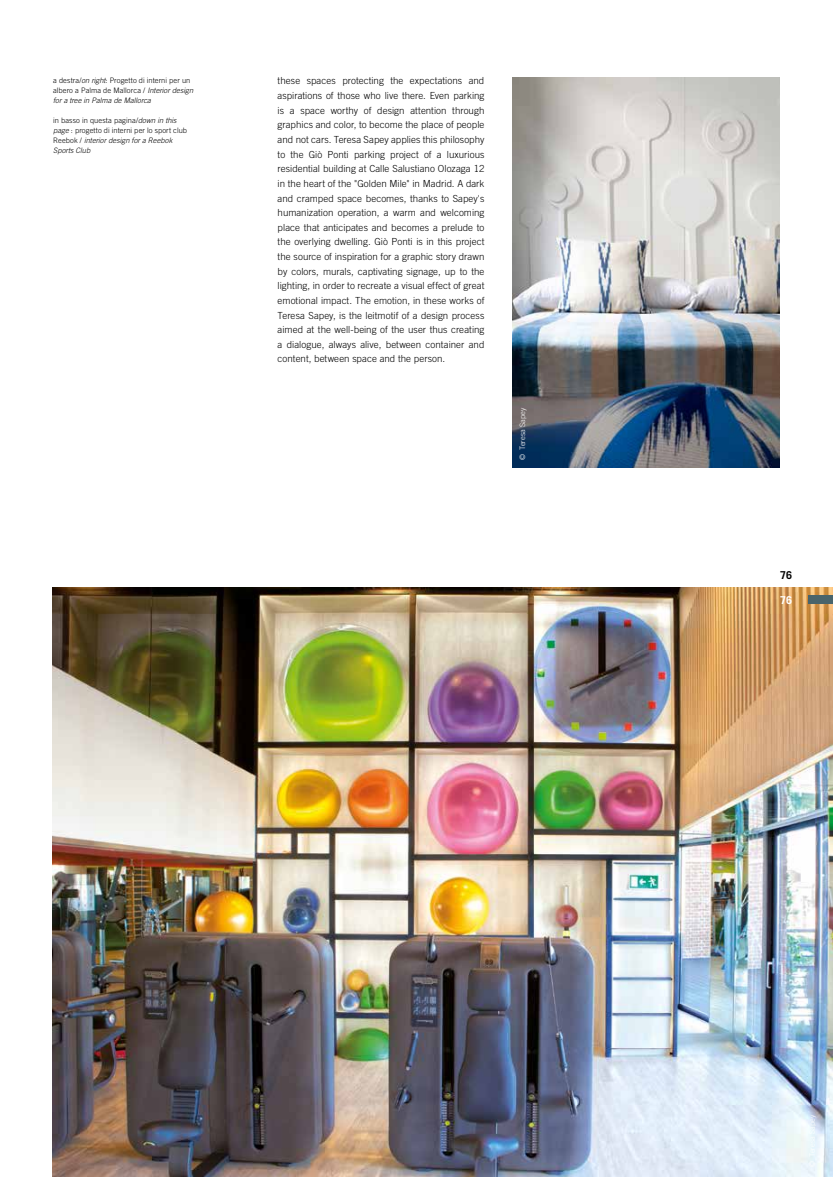
<style>
.page{position:relative;width:833px;height:1177px;background:#fff}
.page>*{position:absolute;margin:0;border:0;box-sizing:border-box;transform-origin:0 0}
.t1{font:700 10.88px "Trade Gothic LT Std";color:#000}
.t2{font:700 10.88px "Trade Gothic LT Std";color:#fff}
.t3{font:300 9.75px/14.6px "Trade Gothic LT Std";letter-spacing:.005em;color:#000;text-align:justify}
.t4{font:300 7.5px/10px "Trade Gothic LT Std";letter-spacing:.01em;color:#000}
.t5{font:300 7.5px "Trade Gothic LT Std";color:#fff}
.s1{font-style:italic}
</style>
<div class="page">
<img style="left:53px;top:587px;width:780px;height:589px">
<img style="left:512px;top:77px;width:267px;height:390px">
<div style="left:808px;top:595px;width:25px;height:9px;background:#49646b"></div>
<p class="t4" style="left:53px;top:75px;width:142px">a destra/<span class="s1">on right</span>: Progetto di interni per un albero a Palma de Mallorca / <span class="s1">Interior design for a tree in Palma de Mallorca</span></p>
<p class="t4" style="left:53px;top:115px;width:135px">in basso in questa pagina/<span class="s1">down in this page</span> : progetto di interni per lo sport club<br>Reebok / <span class="s1">interior design for a Reebok<br>Sports Club</span></p>
<p class="t3" style="left:278px;top:73px;width:208px">these spaces protecting the expectations and aspirations of those who live there. Even parking is a space worthy of design attention through graphics and color, to become the place of people and not cars. Teresa Sapey applies this philosophy to the Giò Ponti parking project of a luxurious residential building at Calle Salustiano Olozaga 12 in the heart of the "Golden Mile" in Madrid. A dark and cramped space becomes, thanks to Sapey's humanization operation, a warm and welcoming place that anticipates and becomes a prelude to the overlying dwelling. Giò Ponti is in this project the source of inspiration for a graphic story drawn by colors, murals, captivating signage, up to the lighting, in order to recreate a visual effect of great emotional impact. The emotion, in these works of Teresa Sapey, is the leitmotif of a design process aimed at the well-being of the user thus creating a dialogue, always alive, between container and content, between space and the person.</p>
<p class="t5" style="left:518px;top:460px;width:53px;rotate:-90deg">© Teresa Sapey</p>
<p class="t1" style="left:780px;top:568px;width:14px">76</p>
<p class="t2" style="left:780px;top:593px;width:14px">76</p>
</div>
